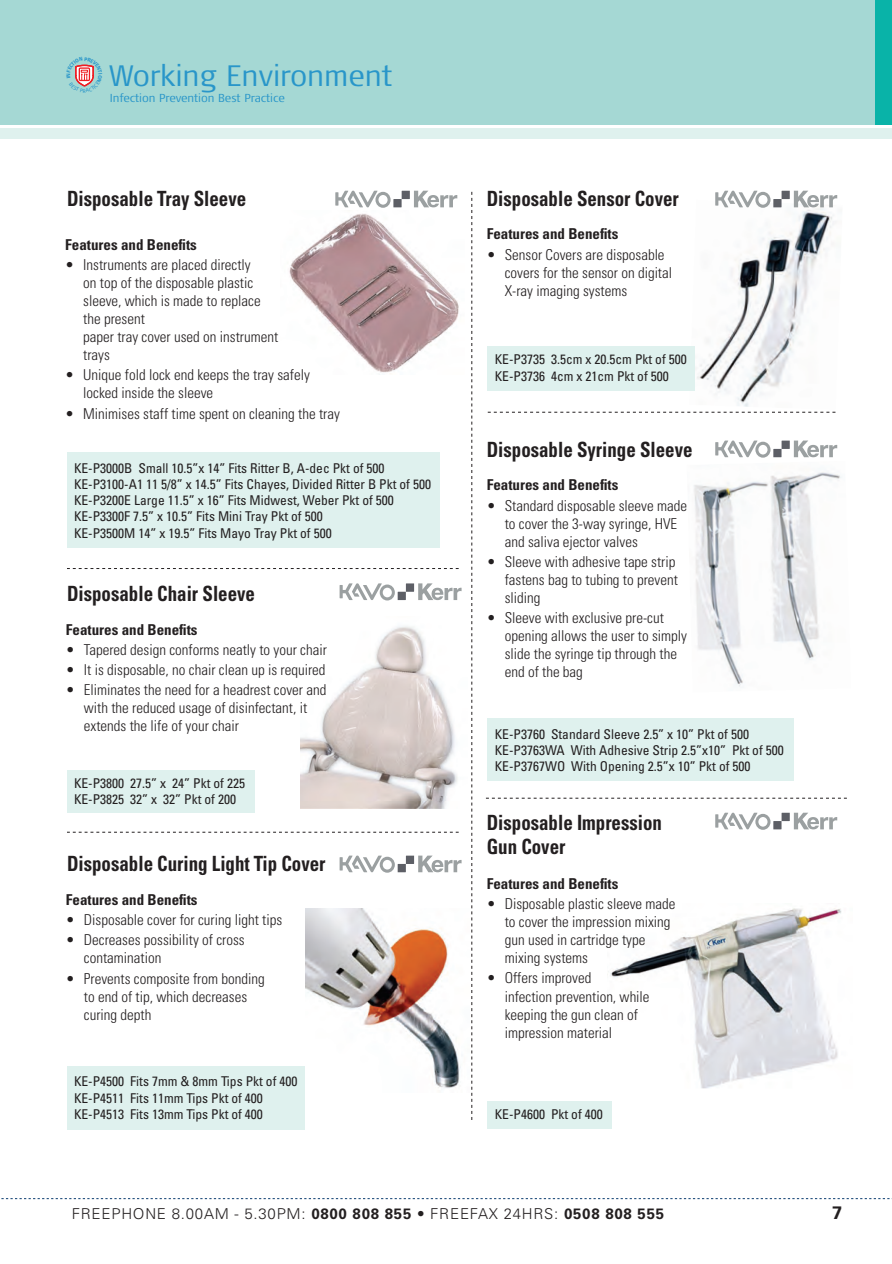
<style>
.page{position:relative;width:892px;height:1264px;background:#fff}
.page>*{position:absolute;margin:0;border:0;box-sizing:border-box;transform-origin:0 0}
.t1{font:300 29.4px "Signa Cond";color:#2996c9;scale:1.12 1}
.t2{font:700 condensed 21px/24px "Univers";color:#231f20;scale:.9 1}
.t3{font:700 18px "Univers";color:#231f20}
.t4{font:300 condensed 15px/18px "Univers";color:#231f20}
.t5{font:700 condensed 15px "Univers";color:#231f20}
.t6{font:300 15px "Univers";letter-spacing:.05em;color:#231f20}
.t7{font:condensed 13.5px/16.2px "Univers";color:#231f20}
.t8{font:300 11.55px "Signa Cond";letter-spacing:-.01em;color:#2996c9;scale:1.12 1}
.s1{font-weight:700}
</style>
<div class="page">
<div style="left:0;top:0;width:876px;height:125px;background:#a5d8d4"></div>
<div style="left:0;top:129px;width:892px;height:10px;background:#dff1ee"></div>
<div style="left:875px;top:0;width:17px;height:125px;background:#09b3a8"></div>
<svg style="left:1px;top:1198px;width:891px;height:1px"></svg>
<img style="left:607px;top:908px;width:235px;height:181px">
<img style="left:694px;top:472px;width:148px;height:215px">
<img style="left:305px;top:908px;width:156px;height:180px">
<img style="left:695px;top:208px;width:139px;height:199px">
<img style="left:289px;top:213px;width:170px;height:160px">
<img style="left:300px;top:626px;width:158px;height:182px">
<div style="left:488px;top:1101px;width:124px;height:27px;background:#dff1ee"></div>
<div style="left:488px;top:718px;width:306px;height:62px;background:#dff1ee"></div>
<div style="left:67px;top:770px;width:187px;height:42px;background:#dff1ee"></div>
<div style="left:67px;top:1065px;width:237px;height:64px;background:#dff1ee"></div>
<div style="left:488px;top:346px;width:207px;height:45px;background:#dff1ee"></div>
<div style="left:67px;top:452px;width:373px;height:96px;background:#dff1ee"></div>
<svg style="left:471px;top:192px;width:1px;height:928px"></svg>
<svg style="left:67px;top:568px;width:392px;height:1px"></svg>
<svg style="left:488px;top:412px;width:347px;height:1px"></svg>
<svg style="left:486px;top:798px;width:361px;height:1px"></svg>
<svg style="left:67px;top:832px;width:392px;height:1px"></svg>
<svg style="left:335px;top:191px;width:122px;height:17px"></svg>
<svg style="left:339px;top:583px;width:122px;height:17px"></svg>
<svg style="left:339px;top:855px;width:122px;height:17px"></svg>
<svg style="left:715px;top:191px;width:122px;height:17px"></svg>
<svg style="left:715px;top:440px;width:122px;height:18px"></svg>
<svg style="left:715px;top:812px;width:122px;height:18px"></svg>
<svg style="left:75px;top:64px;width:19px;height:23px"></svg>
<h1 class="t1" style="left:108px;top:64px;width:255px">Working Environment</h1>
<p class="t8" style="left:110px;top:93px;width:158px">Infection Prevention Best Practice</p>
<h2 class="t2" style="left:67px;top:187px;width:201px">Disposable Tray Sleeve</h2>
<p class="t5" style="left:65px;top:236px;width:133px">Features and Benefits</p>
<p class="t4" style="left:83px;top:256px;width:196px;text-indent:-18px">• Instruments are placed directly<br>on top of the disposable plastic sleeve, which is made to replace the present<br>paper tray cover used on instrument trays</p>
<p class="t4" style="left:83px;top:366px;width:228px;text-indent:-18px">• Unique fold lock end keeps the tray safely locked inside the sleeve</p>
<p class="t4" style="left:65px;top:404px;width:276px">• Minimises staff time spent on cleaning the tray</p>
<p class="t7" style="left:74px;top:460px;width:358px">KE-P3000B Small 10.5”x 14” Fits Ritter B, A-dec Pkt of 500<br>KE-P3100-A1 11 5/8” x 14.5” Fits Chayes, Divided Ritter B Pkt of 500<br>KE-P3200E Large 11.5” x 16” Fits Midwest, Weber Pkt of 500<br>KE-P3300F 7.5” x 10.5” Fits Mini Tray Pkt of 500<br>KE-P3500M 14” x 19.5” Fits Mayo Tray Pkt of 500</p>
<h2 class="t2" style="left:67px;top:582px;width:210px">Disposable Chair Sleeve</h2>
<p class="t5" style="left:66px;top:620px;width:133px">Features and Benefits</p>
<p class="t4" style="left:66px;top:641px;width:262px">• Tapered design conforms neatly to your chair</p>
<p class="t4" style="left:66px;top:661px;width:261px">• It is disposable, no chair clean up is required</p>
<p class="t4" style="left:84px;top:681px;width:244px;text-indent:-18px">• Eliminates the need for a headrest cover and with the reduced usage of disinfectant, it extends the life of your chair</p>
<p class="t7" style="left:74px;top:774px;width:172px">KE-P3800 27.5” x 24” Pkt of 225<br>KE-P3825 32” x 32” Pkt of 200</p>
<h2 class="t2" style="left:67px;top:852px;width:289px">Disposable Curing Light Tip Cover</h2>
<p class="t5" style="left:66px;top:890px;width:133px">Features and Benefits</p>
<p class="t4" style="left:66px;top:911px;width:218px">• Disposable cover for curing light tips</p>
<p class="t4" style="left:84px;top:931px;width:162px;text-indent:-18px">• Decreases possibility of cross contamination</p>
<p class="t4" style="left:84px;top:969px;width:182px;text-indent:-18px">• Prevents composite from bonding to end of tip, which decreases curing depth</p>
<p class="t7" style="left:74px;top:1073px;width:225px">KE-P4500 Fits 7mm &amp; 8mm Tips Pkt of 400<br>KE-P4511 Fits 11mm Tips Pkt of 400<br>KE-P4513 Fits 13mm Tips Pkt of 400</p>
<h2 class="t2" style="left:486px;top:186px;width:215px">Disposable Sensor Cover</h2>
<p class="t5" style="left:486px;top:225px;width:133px">Features and Benefits</p>
<p class="t4" style="left:504px;top:245px;width:169px;text-indent:-18px">• Sensor Covers are disposable covers for the sensor on digital<br>X-ray imaging systems</p>
<p class="t7" style="left:495px;top:351px;width:193px">KE-P3735 3.5cm x 20.5cm Pkt of 500<br>KE-P3736 4cm x 21cm Pkt of 500</p>
<h2 class="t2" style="left:486px;top:437px;width:230px">Disposable Syringe Sleeve</h2>
<p class="t5" style="left:486px;top:476px;width:133px">Features and Benefits</p>
<p class="t4" style="left:504px;top:496px;width:184px;text-indent:-18px">• Standard disposable sleeve made to cover the 3-way syringe, HVE and saliva ejector valves</p>
<p class="t4" style="left:504px;top:552px;width:175px;text-indent:-18px">• Sleeve with adhesive tape strip fastens bag to tubing to prevent sliding</p>
<p class="t4" style="left:504px;top:608px;width:184px;text-indent:-18px">• Sleeve with exclusive pre-cut opening allows the user to simply slide the syringe tip through the end of the bag</p>
<p class="t7" style="left:495px;top:725px;width:290px">KE-P3760 Standard Sleeve 2.5” x 10” Pkt of 500<br>KE-P3763WA With Adhesive Strip 2.5”x10” Pkt of 500<br>KE-P3767WO With Opening 2.5”x 10” Pkt of 500</p>
<h2 class="t2" style="left:486px;top:810px;width:196px">Disposable Impression<br>Gun Cover</h2>
<p class="t5" style="left:486px;top:874px;width:133px">Features and Benefits</p>
<p class="t4" style="left:504px;top:895px;width:172px;text-indent:-18px">• Disposable plastic sleeve made to cover the impression mixing gun used in cartridge type mixing systems</p>
<p class="t4" style="left:504px;top:969px;width:146px;text-indent:-18px">• Offers improved<br>infection prevention, while keeping the gun clean of impression material</p>
<p class="t7" style="left:495px;top:1106px;width:109px">KE-P4600 Pkt of 400</p>
<p class="t6" style="left:72px;top:1205px;width:594px">FREEPHONE 8.00AM - 5.30PM: <span class="s1">0800 808 855</span> • FREEFAX 24HRS: <span class="s1">0508 808 555</span></p>
<p class="t3" style="left:832px;top:1202px;width:12px">7</p>
</div>
